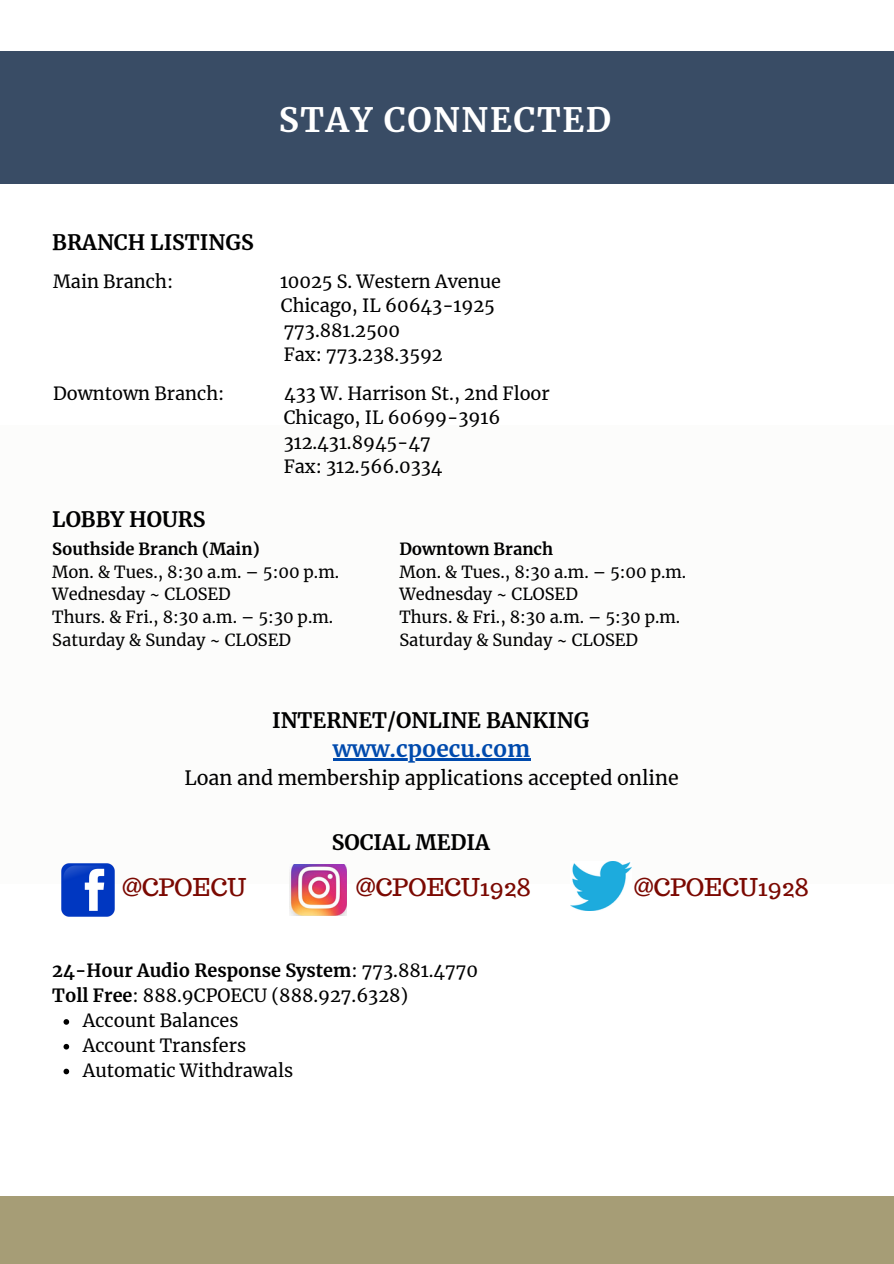
<style>
.page{position:relative;width:894px;height:1264px;background:#fff}
.page>*{position:absolute;margin:0;border:0;box-sizing:border-box;transform-origin:0 0}
.t1{font:700 33.3px "Merriweather";letter-spacing:.05em;color:#fff}
.t2{font:24px "Trocchi";color:#7b0902}
.t3{font:700 22.5px "Merriweather";color:#004aad}
.t4{font:700 21px "Merriweather";color:#000}
.t5{font:19.5px "Merriweather";color:#000}
.t6{font:18px "Merriweather";color:#000}
.t7{font:700 18px "Merriweather";color:#000}
.t8{font:16.5px "Merriweather";color:#000}
.t9{font:700 16.5px "Merriweather";color:#000}
.s1{font-weight:400}
.s2{font-weight:700}
</style>
<div class="page">
<div style="left:0;top:52px;width:893px;height:131px;background:#394c65"></div>
<div style="left:0;top:426px;width:893px;height:457px;background:#fcfcfb"></div>
<div style="left:0;top:1196px;width:893px;height:67px;background:#a69d76"></div>
<hr style="left:333px;top:758px;width:197px;height:2px;background:#004aad">
<svg style="left:63px;top:1019px;width:6px;height:5px"></svg>
<svg style="left:63px;top:1043px;width:6px;height:6px"></svg>
<svg style="left:63px;top:1068px;width:6px;height:6px"></svg>
<img style="left:289px;top:864px;width:58px;height:51px">
<img style="left:61px;top:863px;width:54px;height:54px">
<img style="left:570px;top:861px;width:61px;height:49px">
<p class="t1" style="left:279px;top:99px;width:333px">STAY CONNECTED</p>
<p class="t4" style="left:52px;top:229px;width:203px">BRANCH LISTINGS</p>
<p class="t6" style="left:53px;top:270px;width:122px">Main Branch:</p>
<p class="t6" style="left:280px;top:270px;width:222px">10025 S. Western Avenue</p>
<p class="t6" style="left:281px;top:294px;width:215px">Chicago, IL 60643-1925</p>
<p class="t6" style="left:283px;top:319px;width:118px">773.881.2500</p>
<p class="t6" style="left:283px;top:343px;width:160px">Fax: 773.238.3592</p>
<p class="t6" style="left:53px;top:382px;width:173px">Downtown Branch:</p>
<p class="t6" style="left:284px;top:382px;width:267px">433 W. Harrison St., 2nd Floor</p>
<p class="t6" style="left:283px;top:406px;width:218px">Chicago, IL 60699-3916</p>
<p class="t6" style="left:283px;top:431px;width:148px">312.431.8945-47</p>
<p class="t6" style="left:283px;top:455px;width:160px">Fax: 312.566.0334</p>
<p class="t4" style="left:52px;top:506px;width:155px">LOBBY HOURS</p>
<p class="t9" style="left:52px;top:539px;width:209px">Southside Branch (Main)</p>
<p class="t8" style="left:52px;top:561px;width:288px">Mon. &amp; Tues., 8:30 a.m. – 5:00 p.m.</p>
<p class="t8" style="left:52px;top:584px;width:180px">Wednesday ~ CLOSED</p>
<p class="t8" style="left:52px;top:606px;width:282px">Thurs. &amp; Fri., 8:30 a.m. – 5:30 p.m.</p>
<p class="t8" style="left:52px;top:629px;width:240px">Saturday &amp; Sunday ~ CLOSED</p>
<p class="t9" style="left:399px;top:539px;width:155px">Downtown Branch</p>
<p class="t8" style="left:399px;top:561px;width:288px">Mon. &amp; Tues., 8:30 a.m. – 5:00 p.m.</p>
<p class="t8" style="left:399px;top:584px;width:180px">Wednesday ~ CLOSED</p>
<p class="t8" style="left:399px;top:606px;width:282px">Thurs. &amp; Fri., 8:30 a.m. – 5:30 p.m.</p>
<p class="t8" style="left:399px;top:629px;width:240px">Saturday &amp; Sunday ~ CLOSED</p>
<p class="t4" style="left:272px;top:707px;width:319px">INTERNET/ONLINE BANKING</p>
<p class="t3" style="left:333px;top:735px;width:199px">www.cpoecu.com</p>
<p class="t5" style="left:184px;top:766px;width:495px">Loan and membership applications accepted online</p>
<p class="t4" style="left:332px;top:829px;width:160px">SOCIAL MEDIA</p>
<p class="t2" style="left:122px;top:871px;width:125px">@CPOECU</p>
<p class="t2" style="left:356px;top:871px;width:176px">@CPOECU1928</p>
<p class="t2" style="left:634px;top:871px;width:176px">@CPOECU1928</p>
<p class="t7" style="left:52px;top:959px;width:427px">24-Hour Audio Response System<span class="s1">: 773.881.4770</span></p>
<p class="t6" style="left:52px;top:984px;width:357px"><span class="s2">Toll Free</span>: 888.9CPOECU (888.927.6328)</p>
<p class="t6" style="left:83px;top:1009px;width:157px">Account Balances</p>
<p class="t6" style="left:83px;top:1034px;width:165px">Account Transfers</p>
<p class="t6" style="left:83px;top:1058px;width:212px">Automatic Withdrawals</p>
</div>
